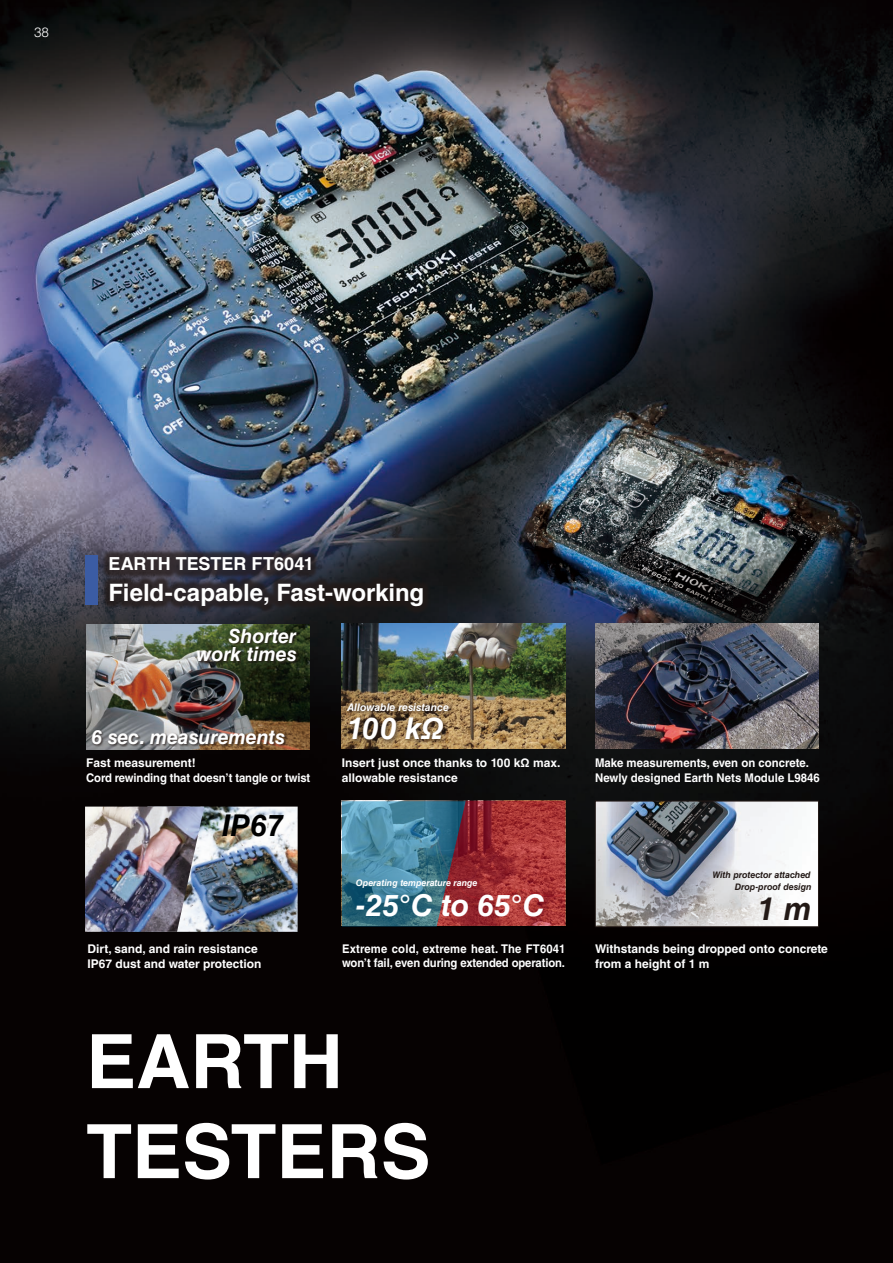
<style>
.page{position:relative;width:893px;height:1263px;background:#fff}
.page>*{position:absolute;margin:0;border:0;box-sizing:border-box;transform-origin:0 0}
.t1{font:700 75px/90px "Helvetica LT Std";color:#fff}
.t2{font:italic 700 31.5px "Helvetica LT Std";color:#231916}
.t3{font:italic 700 30px "Helvetica LT Std";color:#fff}
.t4{font:italic 700 30px "Helvetica LT Std";color:#000}
.t5{font:700 24px "Helvetica LT Std";color:#fff}
.t6{font:italic 700 19.5px/18px "Helvetica LT Std";color:#fff;text-align:right}
.t7{font:700 18px "Helvetica LT Std";color:#fff}
.t8{font:300 13.5px "Helvetica LT Std";color:#fff}
.t9{font:700 12px/15px "Helvetica LT Std";color:#fff}
.t10{font:700 12px/13.5px "Helvetica LT Std";color:#fff;scale:.94 1}
.t11{font:700 12px/15px "Helvetica LT Std";color:#fff;scale:.95 1}
.t12{font:italic 700 10.5px "Helvetica LT Std";color:#fff}
.t13{font:italic 700 9px "Helvetica LT Std";color:#231916}
.t14{font:italic 700 9px "Helvetica LT Std";color:#fff}
</style>
<div class="page">
<img style="left:0;top:0;width:893px;height:1263px">
<div style="left:102px;top:548px;width:329px;height:66px;background:#231916;opacity:.7"></div>
<div style="left:85px;top:555px;width:13px;height:49px;background:#3b5ca4"></div>
<img style="left:86px;top:624px;width:224px;height:126px">
<div style="left:197px;top:628px;width:102px;height:36px;background:#231916;opacity:.75"></div>
<div style="left:92px;top:729px;width:196px;height:18px;background:#231916;opacity:.75"></div>
<svg style="left:342px;top:801px;width:223px;height:125px"></svg>
<img style="left:204px;top:806px;width:94px;height:126px">
<img style="left:85px;top:806px;width:119px;height:126px">
<img style="left:342px;top:624px;width:223px;height:125px">
<div style="left:344px;top:700px;width:111px;height:45px;background:#231916;opacity:.75"></div>
<img style="left:597px;top:803px;width:220px;height:122px">
<div style="left:595px;top:801px;width:224px;height:126px;border:1px solid #231916"></div>
<img style="left:595px;top:624px;width:224px;height:125px">
<p class="t8" style="left:34px;top:24px;width:17px">38</p>
<h3 class="t7" style="left:108px;top:553px;width:207px">EARTH TESTER FT6041</h3>
<h3 class="t5" style="left:108px;top:578px;width:317px">Field-capable, Fast-working</h3>
<h3 class="t6" style="left:196px;top:626px;width:101px">Shorter work times</h3>
<h3 class="t6" style="left:91px;top:728px;width:195px">6 sec. measurements</h3>
<p class="t12" style="left:347px;top:700px;width:103px">Allowable resistance</p>
<h3 class="t3" style="left:347px;top:710px;width:99px">100 kΩ</h3>
<p class="t9" style="left:86px;top:755px;width:226px">Fast measurement!<br>Cord rewinding that doesn’t tangle or twist</p>
<p class="t9" style="left:342px;top:755px;width:220px">Insert just once thanks to 100 kΩ max. allowable resistance</p>
<p class="t11" style="left:595px;top:755px;width:238px">Make measurements, even on concrete.<br>Newly designed Earth Nets Module L9846</p>
<h3 class="t4" style="left:222px;top:807px;width:63px">IP67</h3>
<p class="t14" style="left:356px;top:877px;width:123px">Operating temperature range</p>
<h3 class="t3" style="left:356px;top:887px;width:190px">-25°C to 65°C</h3>
<p class="t9" style="left:87px;top:941px;width:175px">Dirt, sand, and rain resistance<br>IP67 dust and water protection</p>
<p class="t10" style="left:342px;top:942px;width:239px">Extreme cold, extreme heat. The FT6041 won’t fail, even during extended operation.</p>
<h1 class="t1" style="left:86px;top:1015px;width:346px">EARTH<br>TESTERS</h1>
<p class="t13" style="left:712px;top:869px;width:100px">With protector attached</p>
<p class="t13" style="left:735px;top:882px;width:78px">Drop-proof design</p>
<h2 class="t2" style="left:758px;top:890px;width:55px">1 m</h2>
<p class="t9" style="left:595px;top:941px;width:234px">Withstands being dropped onto concrete from a height of 1 m</p>
</div>
